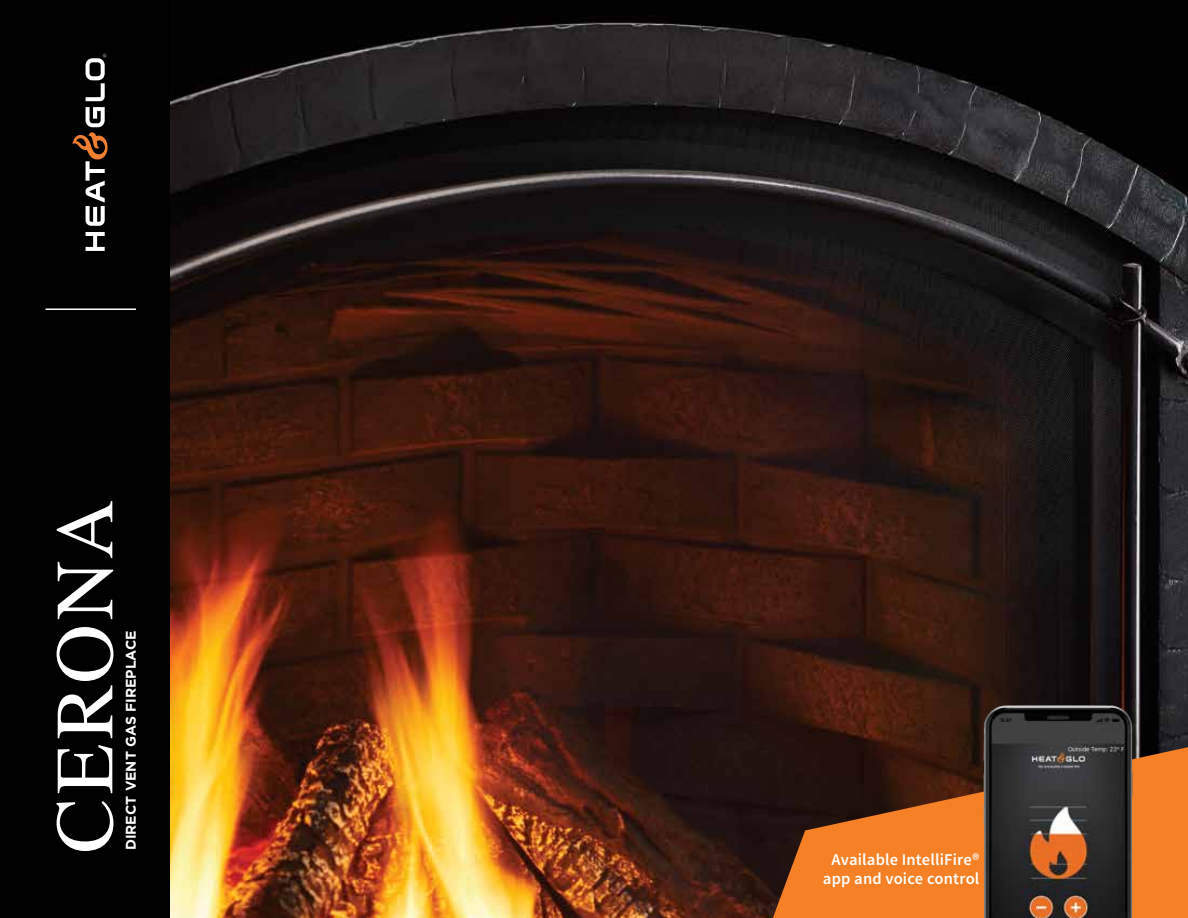
<style>
.page{position:relative;width:1188px;height:918px;background:#fff}
.page>*{position:absolute;margin:0;border:0;box-sizing:border-box;transform-origin:0 0}
.t1{font:82.5px "Times";letter-spacing:.05em;color:#fff}
.t2{font:600 16.5px/19.8px "Source Sans Pro";letter-spacing:.01em;color:#fff;text-align:center}
.t3{font:700 14.1px "Gotham";color:#fff}
</style>
<div class="page">
<img style="left:170px;top:0;width:1018px;height:918px">
<div style="left:0;top:0;width:170px;height:918px;background:#000"></div>
<svg style="left:86px;top:232px;width:19px;height:19px"></svg>
<svg style="left:73px;top:107px;width:35px;height:119px"></svg>
<svg style="left:86px;top:54px;width:21px;height:47px"></svg>
<hr style="left:46px;top:309px;width:90px;height:1px;background:#fff">
<svg style="left:773px;top:747px;width:415px;height:171px;background:#ae5a1c"></svg>
<img style="left:983px;top:705px;width:149px;height:213px">
<h1 class="t1" style="left:38px;top:853px;width:355px;rotate:-90deg">CERONA</h1>
<p class="t3" style="left:123px;top:850px;width:221px;rotate:-90deg">DIRECT VENT GAS FIREPLACE</p>
<p class="t2" style="left:823px;top:850px;width:158px">Available IntelliFire® app and voice control</p>
</div>
